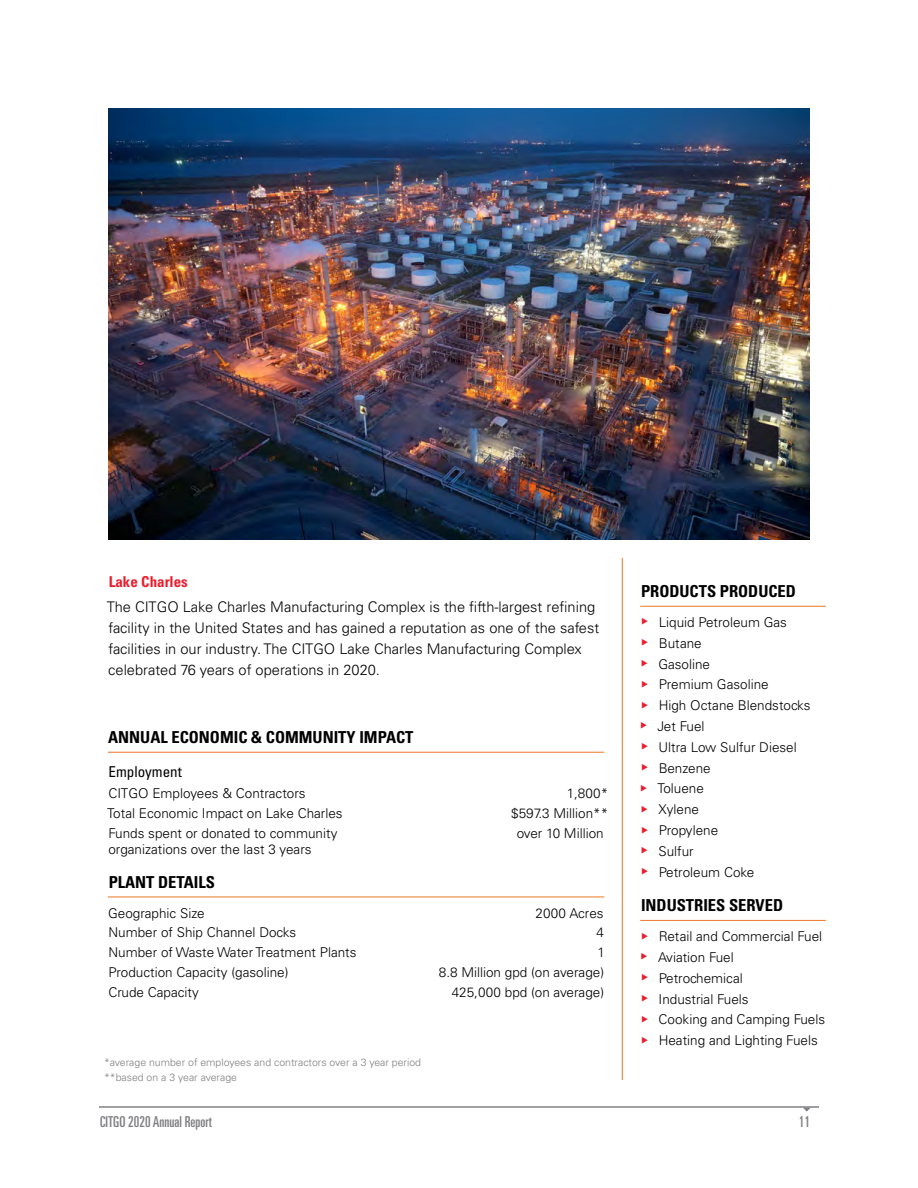
<style>
.page{position:relative;width:918px;height:1188px;background:#fff}
.page>*{position:absolute;margin:0;border:0;box-sizing:border-box;transform-origin:0 0}
.t1{font:700 condensed 16.5px "Univers LT Std";color:#000}
.t2{font:ultra-condensed 15px "Univers LT Std";color:#807f83}
.t3{font:700 condensed 15px "Univers LT Std";color:#eb1d2d}
.t4{font:condensed 15px "Univers LT Std";color:#000}
.t5{font:300 14.7px/21px "Univers LT Std";color:#000}
.t6{font:300 13.5px/20.9px "Univers LT Std";color:#000}
.t7{font:300 10.5px/15px "Univers LT Std";color:#807f83}
</style>
<div class="page">
<hr style="left:108px;top:752px;width:496px;height:1px;background:#ed7624">
<hr style="left:108px;top:897px;width:496px;height:1px;background:#ed7624">
<hr style="left:640px;top:606px;width:186px;height:1px;background:#ed7624">
<hr style="left:640px;top:920px;width:186px;height:1px;background:#ed7624">
<hr style="left:622px;top:558px;width:1px;height:522px;background:#ed7624">
<img style="left:108px;top:108px;width:702px;height:432px">
<hr style="left:99px;top:1106px;width:720px;height:2px;background:#807f83">
<svg style="left:803px;top:1108px;width:8px;height:4px"></svg>
<p class="t3" style="left:109px;top:572px;width:81px">Lake Charles</p>
<p class="t5" style="left:107px;top:597px;width:494px">The CITGO Lake Charles Manufacturing Complex is the fifth-largest refining facility in the United States and has gained a reputation as one of the safest facilities in our industry. The CITGO Lake Charles Manufacturing Complex celebrated 76 years of operations in 2020.</p>
<p class="t1" style="left:108px;top:727px;width:307px">ANNUAL ECONOMIC &amp; COMMUNITY IMPACT</p>
<p class="t4" style="left:109px;top:763px;width:75px">Employment</p>
<p class="t6" style="left:108px;top:783px;width:199px">CITGO Employees &amp; Contractors</p>
<p class="t6" style="left:567px;top:783px;width:43px">1,800*</p>
<p class="t6" style="left:107px;top:803px;width:237px">Total Economic Impact on Lake Charles</p>
<p class="t6" style="left:511px;top:803px;width:98px">$597.3 Million**</p>
<p class="t6" style="left:109px;top:823px;width:231px">Funds spent or donated to community</p>
<p class="t6" style="left:517px;top:823px;width:88px">over 10 Million</p>
<p class="t6" style="left:108px;top:839px;width:205px">organizations over the last 3 years</p>
<p class="t1" style="left:109px;top:872px;width:108px">PLANT DETAILS</p>
<p class="t6" style="left:108px;top:902px;width:98px">Geographic Size</p>
<p class="t6" style="left:536px;top:902px;width:70px">2000 Acres</p>
<p class="t6" style="left:109px;top:922px;width:189px">Number of Ship Channel Docks</p>
<p class="t6" style="left:596px;top:922px;width:9px">4</p>
<p class="t6" style="left:109px;top:942px;width:250px">Number of Waste Water Treatment Plants</p>
<p class="t6" style="left:598px;top:942px;width:9px">1</p>
<p class="t6" style="left:108px;top:962px;width:182px">Production Capacity (gasoline)</p>
<p class="t6" style="left:439px;top:962px;width:167px">8.8 Million gpd (on average)</p>
<p class="t6" style="left:108px;top:981px;width:92px">Crude Capacity</p>
<p class="t6" style="left:452px;top:981px;width:154px">425,000 bpd (on average)</p>
<p class="t7" style="left:104px;top:1055px;width:319px">*average number of employees and contractors over a 3 year period **based on a 3 year average</p>
<p class="t1" style="left:641px;top:581px;width:156px">PRODUCTS PRODUCED</p>
<p class="t6" style="left:657px;top:612px;width:155px">Liquid Petroleum Gas<br>Butane<br>Gasoline<br>Premium Gasoline<br>High Octane Blendstocks<br>Jet Fuel<br>Ultra Low Sulfur Diesel<br>Benzene<br>Toluene<br>Xylene<br>Propylene<br>Sulfur<br>Petroleum Coke</p>
<p class="t1" style="left:641px;top:895px;width:144px">INDUSTRIES SERVED</p>
<p class="t6" style="left:658px;top:926px;width:169px">Retail and Commercial Fuel<br>Aviation Fuel<br>Petrochemical<br>Industrial Fuels<br>Cooking and Camping Fuels<br>Heating and Lighting Fuels</p>
<p class="t2" style="left:100px;top:1113px;width:113px">CITGO 2020 Annual Report</p>
<p class="t2" style="left:799px;top:1113px;width:13px">11</p>
</div>
